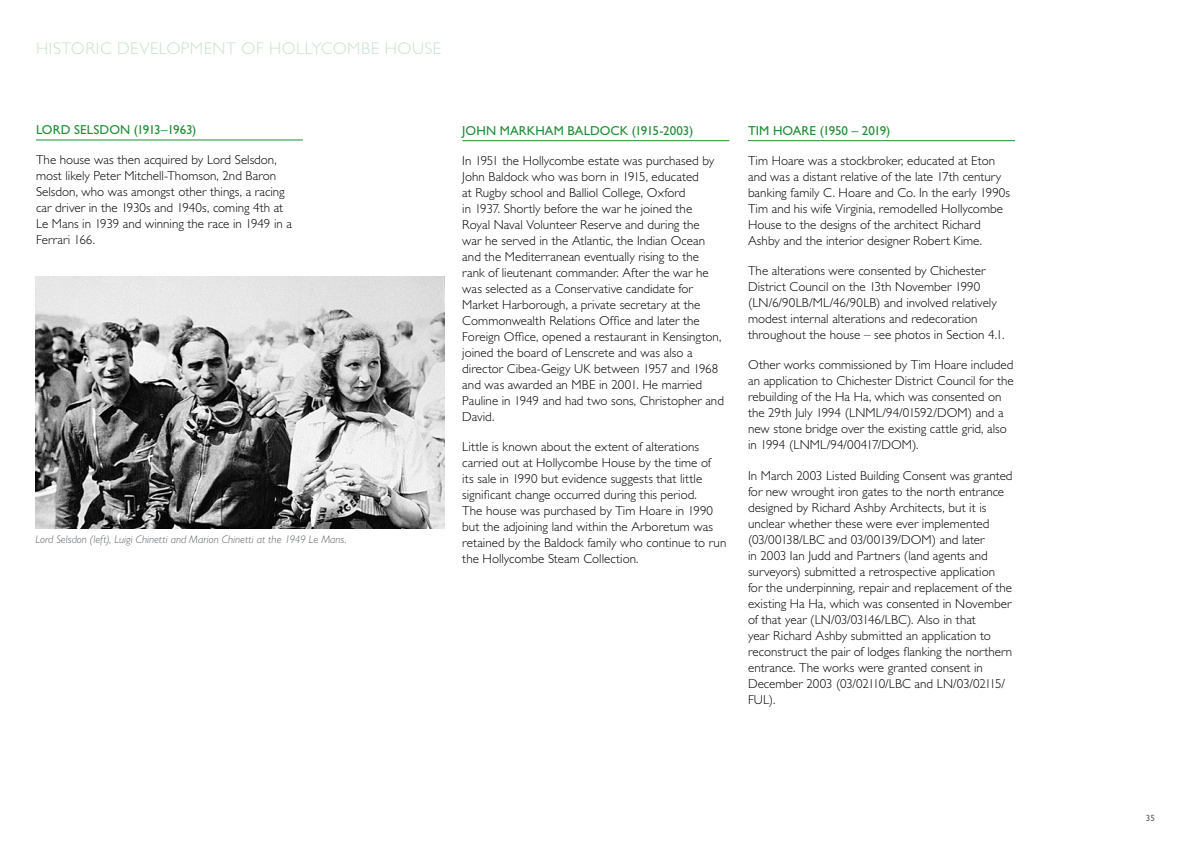
<style>
.page{position:relative;width:1191px;height:842px;background:#fff}
.page>*{position:absolute;margin:0;border:0;box-sizing:border-box;transform-origin:0 0}
.t1{font:300 17px "Gill Sans Std";letter-spacing:.03em;color:#c8e2cd}
.t2{font:300 13px/16px "Gill Sans Std";color:#000}
.t3{font:13px "Gill Sans Std";letter-spacing:.005em;color:#238c37}
.t4{font:italic 300 11px "Gill Sans Std";letter-spacing:.005em;color:#5b6064}
.t5{font:9px "Gill Sans Std";color:#5b6064}
</style>
<div class="page">
<hr style="left:36px;top:140px;width:267px;height:1px;background:#238c37">
<img style="left:35px;top:276px;width:410px;height:252px">
<hr style="left:748px;top:140px;width:267px;height:1px;background:#238c37">
<hr style="left:462px;top:140px;width:267px;height:1px;background:#238c37">
<h1 class="t1" style="left:36px;top:39px;width:407px">HISTORIC DEVELOPMENT OF HOLLYCOMBE HOUSE</h1>
<p class="t3" style="left:36px;top:122px;width:162px">LORD SELSDON (1913–1963)</p>
<p class="t2" style="left:36px;top:152px;width:257px">The house was then acquired by Lord Selsdon, most likely Peter Mitchell-Thomson, 2nd Baron Selsdon, who was amongst other things, a racing car driver in the 1930s and 1940s, coming 4th at Le Mans in 1939 and winning the race in 1949 in a Ferrari 166.</p>
<p class="t4" style="left:35px;top:533px;width:312px">Lord Selsdon (left), Luigi Chinetti and Marion Chinetti at the 1949 Le Mans.</p>
<p class="t3" style="left:462px;top:123px;width:232px">JOHN MARKHAM BALDOCK (1915-2003)</p>
<p class="t2" style="left:462px;top:153px;width:263px">In 1951 the Hollycombe estate was purchased by John Baldock who was born in 1915, educated<br>at Rugby school and Balliol College, Oxford<br>in 1937. Shortly before the war he joined the<br>Royal Naval Volunteer Reserve and during the<br>war he served in the Atlantic, the Indian Ocean and the Mediterranean eventually rising to the rank of lieutenant commander. After the war he was selected as a Conservative candidate for Market Harborough, a private secretary at the Commonwealth Relations Office and later the Foreign Office, opened a restaurant in Kensington, joined the board of Lenscrete and was also a director Cibea-Geigy UK between 1957 and 1968 and was awarded an MBE in 2001. He married Pauline in 1949 and had two sons, Christopher and David.</p>
<p class="t2" style="left:462px;top:439px;width:265px">Little is known about the extent of alterations carried out at Hollycombe House by the time of<br>its sale in 1990 but evidence suggests that little significant change occurred during this period.<br>The house was purchased by Tim Hoare in 1990 but the adjoining land within the Arboretum was retained by the Baldock family who continue to run the Hollycombe Steam Collection.</p>
<p class="t3" style="left:748px;top:123px;width:144px">TIM HOARE (1950 – 2019)</p>
<p class="t2" style="left:748px;top:153px;width:264px">Tim Hoare was a stockbroker, educated at Eton and was a distant relative of the late 17th century banking family C. Hoare and Co. In the early 1990s Tim and his wife Virginia, remodelled Hollycombe House to the designs of the architect Richard Ashby and the interior designer Robert Kime.</p>
<p class="t2" style="left:748px;top:263px;width:258px">The alterations were consented by Chichester District Council on the 13th November 1990 (LN/6/90LB/ML/46/90LB) and involved relatively modest internal alterations and redecoration throughout the house – see photos in Section 4.1.</p>
<p class="t2" style="left:748px;top:357px;width:267px">Other works commissioned by Tim Hoare included an application to Chichester District Council for the rebuilding of the Ha Ha, which was consented on the 29th July 1994 (LNML/94/01592/DOM) and a new stone bridge over the existing cattle grid, also in 1994 (LNML/94/00417/DOM).</p>
<p class="t2" style="left:748px;top:467px;width:266px">In March 2003 Listed Building Consent was granted for new wrought iron gates to the north entrance designed by Richard Ashby Architects, but it is unclear whether these were ever implemented (03/00138/LBC and 03/00139/DOM) and later<br>in 2003 Ian Judd and Partners (land agents and surveyors) submitted a retrospective application for the underpinning, repair and replacement of the existing Ha Ha, which was consented in November of that year (LN/03/03146/LBC). Also in that<br>year Richard Ashby submitted an application to reconstruct the pair of lodges flanking the northern entrance. The works were granted consent in December 2003 (03/02110/LBC and LN/03/02115/ FUL).</p>
<p class="t5" style="left:1146px;top:812px;width:11px">35</p>
</div>
